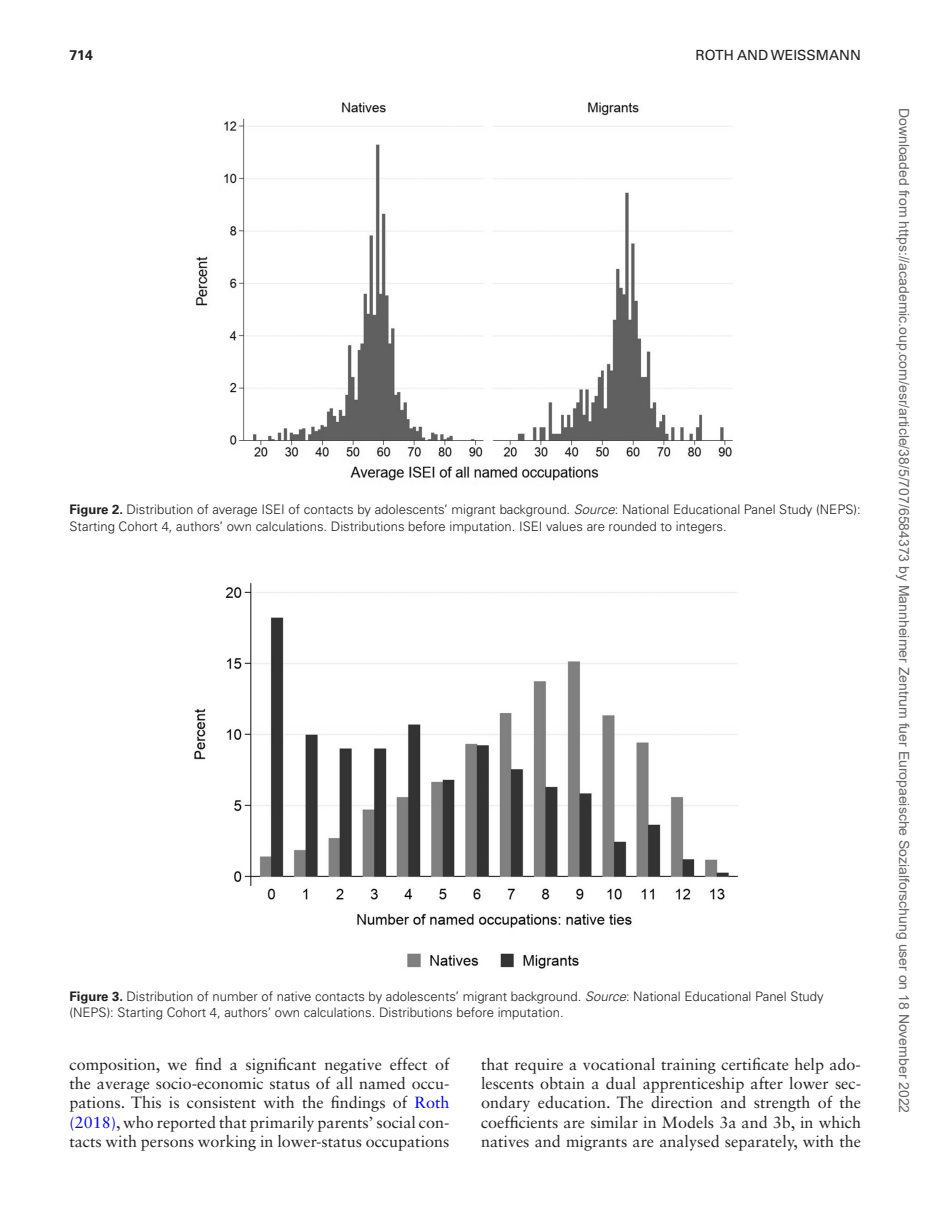
<style>
.page{position:relative;width:938px;height:1221px;background:#fff}
.page>*{position:absolute;margin:0;border:0;box-sizing:border-box;transform-origin:0 0}
.t1{font:16.1px/19.2px "Sabon LT Std";color:#231f20;text-align:justify}
.t2{font:14px "Arial";color:#666}
.t3{font:14px "Univers LT Std";color:#231f20}
.t4{font:700 14px "Univers LT Std";color:#231f20}
.t5{font:300 13.12px/16.6px "Univers LT Std";color:#231f20}
.s1{font-weight:700}
.s2{font-style:italic}
.s3{color:#00f}
</style>
<div class="page">
<img style="left:195px;top:102px;width:538px;height:379px">
<img style="left:194px;top:582px;width:544px;height:387px">
<p class="t4" style="left:69px;top:46px;width:25px">714</p>
<p class="t3" style="left:695px;top:46px;width:167px">ROTH AND WEISSMANN</p>
<p class="t5" style="left:69px;top:501px;width:792px"><span class="s1">Figure 2.</span> Distribution of average ISEI of contacts by adolescents’ migrant background. <span class="s2">Source</span>: National Educational Panel Study (NEPS):<br>Starting Cohort 4, authors’ own calculations. Distributions before imputation. ISEI values are rounded to integers.</p>
<p class="t5" style="left:69px;top:987px;width:755px"><span class="s1">Figure 3.</span> Distribution of number of native contacts by adolescents’ migrant background. <span class="s2">Source</span>: National Educational Panel Study (NEPS): Starting Cohort 4, authors’ own calculations. Distributions before imputation.</p>
<p class="t1" style="left:69px;top:1054px;width:381px">composition, we find a significant negative effect of the average socio-economic status of all named occu&shy;pations. This is consistent with the findings of <span class="s3">Roth (2018)</span>, who reported that primarily parents’ social con&shy;tacts with persons working in lower-status occupations</p>
<p class="t1" style="left:481px;top:1054px;width:381px">that require a vocational training certificate help ado&shy;lescents obtain a dual apprenticeship after lower sec&shy;ondary education. The direction and strength of the coefficients are similar in Models 3a and 3b, in which natives and migrants are analysed separately, with the</p>
<p class="t2" style="left:909px;top:108px;width:1006px;rotate:90deg">Downloaded from https://academic.oup.com/esr/article/38/5/707/6584373 by Mannheimer Zentrum fuer Europaeische Sozialforschung user on 18 November 2022</p>
</div>
